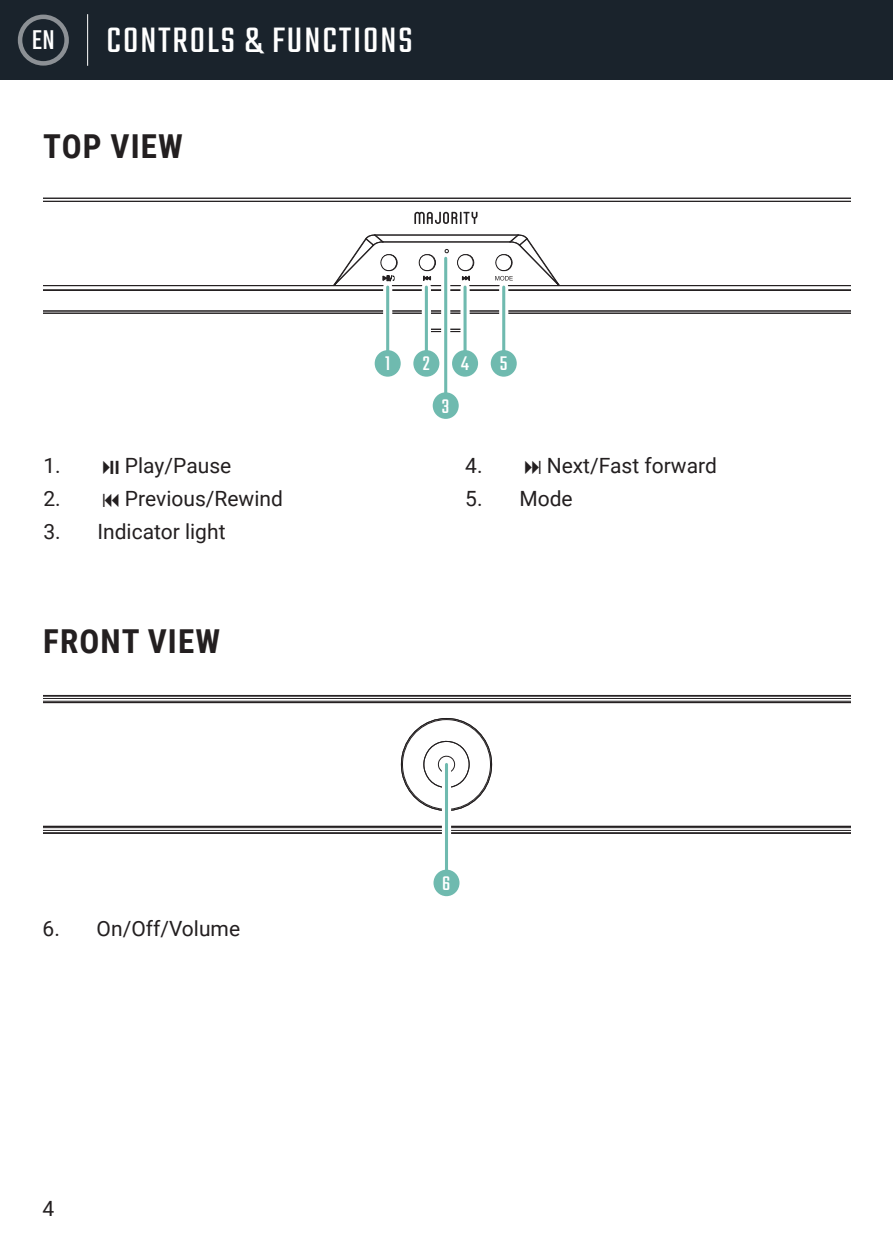
<style>
.page{position:relative;width:893px;height:1259px;background:#fff}
.page>*{position:absolute;margin:0;border:0;box-sizing:border-box;transform-origin:0 0}
.t1{font:39px "Teko";letter-spacing:.05em;color:#fff}
.t2{font:700 33px "Roboto Condensed";letter-spacing:.035em;color:#231f20}
.t3{font:30px "Teko";color:#fff}
.t4{font:21.9px "Teko";color:#fff}
.t5{font:21px "Roboto";color:#231f20}
</style>
<div class="page">
<div style="left:0;top:0;width:892px;height:80px;background:#1a232c"></div>
<hr style="left:87px;top:14px;width:1px;height:52px;background:#fff">
<div style="left:18px;top:15px;width:51px;height:51px;border:5px solid #fff;border-radius:50%"></div>
<hr style="left:44px;top:695px;width:806px;height:1px;background:#231f20">
<hr style="left:44px;top:698px;width:806px;height:1px;background:#231f20">
<hr style="left:44px;top:700px;width:806px;height:2px;background:#231f20">
<hr style="left:44px;top:702px;width:806px;height:1px;background:#231f20">
<hr style="left:44px;top:825px;width:806px;height:1px;background:#231f20">
<hr style="left:44px;top:826px;width:806px;height:1px;background:#231f20">
<hr style="left:44px;top:827px;width:806px;height:1px;background:#231f20">
<hr style="left:44px;top:830px;width:806px;height:1px;background:#231f20">
<hr style="left:44px;top:832px;width:806px;height:1px;background:#231f20">
<hr style="left:44px;top:833px;width:806px;height:1px;background:#231f20">
<svg style="left:400px;top:718px;width:92px;height:93px"></svg>
<div style="left:441px;top:764px;width:10px;height:101px;background:#fff"></div>
<svg style="left:445px;top:764px;width:3px;height:105px"></svg>
<div style="left:433px;top:869px;width:26px;height:27px;background:#6fbaaf;border-radius:50%"></div>
<svg style="left:444px;top:249px;width:5px;height:4px"></svg>
<svg style="left:431px;top:312px;width:29px;height:18px"></svg>
<hr style="left:428px;top:331px;width:36px;height:1px;background:#231f20">
<hr style="left:43px;top:198px;width:807px;height:1px;background:#231f20">
<hr style="left:43px;top:201px;width:807px;height:1px;background:#231f20">
<hr style="left:374px;top:234px;width:143px;height:1px;background:#231f20">
<hr style="left:382px;top:241px;width:127px;height:1px;background:#231f20">
<hr style="left:43px;top:285px;width:807px;height:1px;background:#231f20">
<hr style="left:43px;top:290px;width:807px;height:1px;background:#231f20">
<hr style="left:43px;top:310px;width:807px;height:1px;background:#231f20">
<hr style="left:43px;top:313px;width:807px;height:1px;background:#231f20">
<svg style="left:418px;top:254px;width:18px;height:26px"></svg>
<svg style="left:457px;top:254px;width:17px;height:26px"></svg>
<svg style="left:495px;top:234px;width:68px;height:57px"></svg>
<svg style="left:329px;top:234px;width:68px;height:57px"></svg>
<svg style="left:414px;top:212px;width:63px;height:12px"></svg>
<svg style="left:383px;top:287px;width:9px;height:59px"></svg>
<hr style="left:386px;top:287px;width:3px;height:72px;background:#6fbaaf">
<div style="left:374px;top:350px;width:26px;height:27px;background:#6fbaaf;border-radius:50%"></div>
<svg style="left:421px;top:287px;width:10px;height:59px"></svg>
<hr style="left:424px;top:287px;width:3px;height:72px;background:#6fbaaf">
<div style="left:413px;top:350px;width:26px;height:27px;background:#6fbaaf;border-radius:50%"></div>
<svg style="left:460px;top:287px;width:9px;height:59px"></svg>
<hr style="left:463px;top:287px;width:3px;height:72px;background:#6fbaaf">
<div style="left:452px;top:350px;width:26px;height:27px;background:#6fbaaf;border-radius:50%"></div>
<svg style="left:441px;top:258px;width:9px;height:130px"></svg>
<hr style="left:444px;top:258px;width:3px;height:143px;background:#6fbaaf">
<div style="left:432px;top:392px;width:26px;height:27px;background:#6fbaaf;border-radius:50%"></div>
<svg style="left:499px;top:287px;width:9px;height:59px"></svg>
<hr style="left:502px;top:287px;width:3px;height:72px;background:#6fbaaf">
<div style="left:490px;top:350px;width:26px;height:27px;background:#6fbaaf;border-radius:50%"></div>
<h3 class="t3" style="left:32px;top:21px;width:25px">EN</h3>
<h1 class="t1" style="left:106px;top:25px;width:307px">CONTROLS &amp; FUNCTIONS</h1>
<h2 class="t2" style="left:43px;top:127px;width:141px">TOP VIEW</h2>
<p class="t5" style="left:43px;top:456px;width:189px">1. ⏯ Play/Pause</p>
<p class="t5" style="left:43px;top:489px;width:241px">2. ⏮ Previous/Rewind</p>
<p class="t5" style="left:43px;top:522px;width:184px">3. Indicator light</p>
<h2 class="t2" style="left:43px;top:622px;width:178px">FRONT VIEW</h2>
<p class="t5" style="left:43px;top:919px;width:199px">6. On/Off/Volume</p>
<p class="t4" style="left:385px;top:350px;width:7px">1</p>
<p class="t4" style="left:422px;top:350px;width:9px">2</p>
<p class="t4" style="left:461px;top:350px;width:9px">4</p>
<p class="t4" style="left:441px;top:392px;width:9px">3</p>
<p class="t4" style="left:499px;top:350px;width:9px">5</p>
<p class="t5" style="left:465px;top:456px;width:253px">4. ⏭ Next/Fast forward</p>
<p class="t5" style="left:465px;top:489px;width:109px">5. Mode</p>
<p class="t4" style="left:442px;top:869px;width:10px">6</p>
<p class="t5" style="left:43px;top:1199px;width:13px">4</p>
</div>
